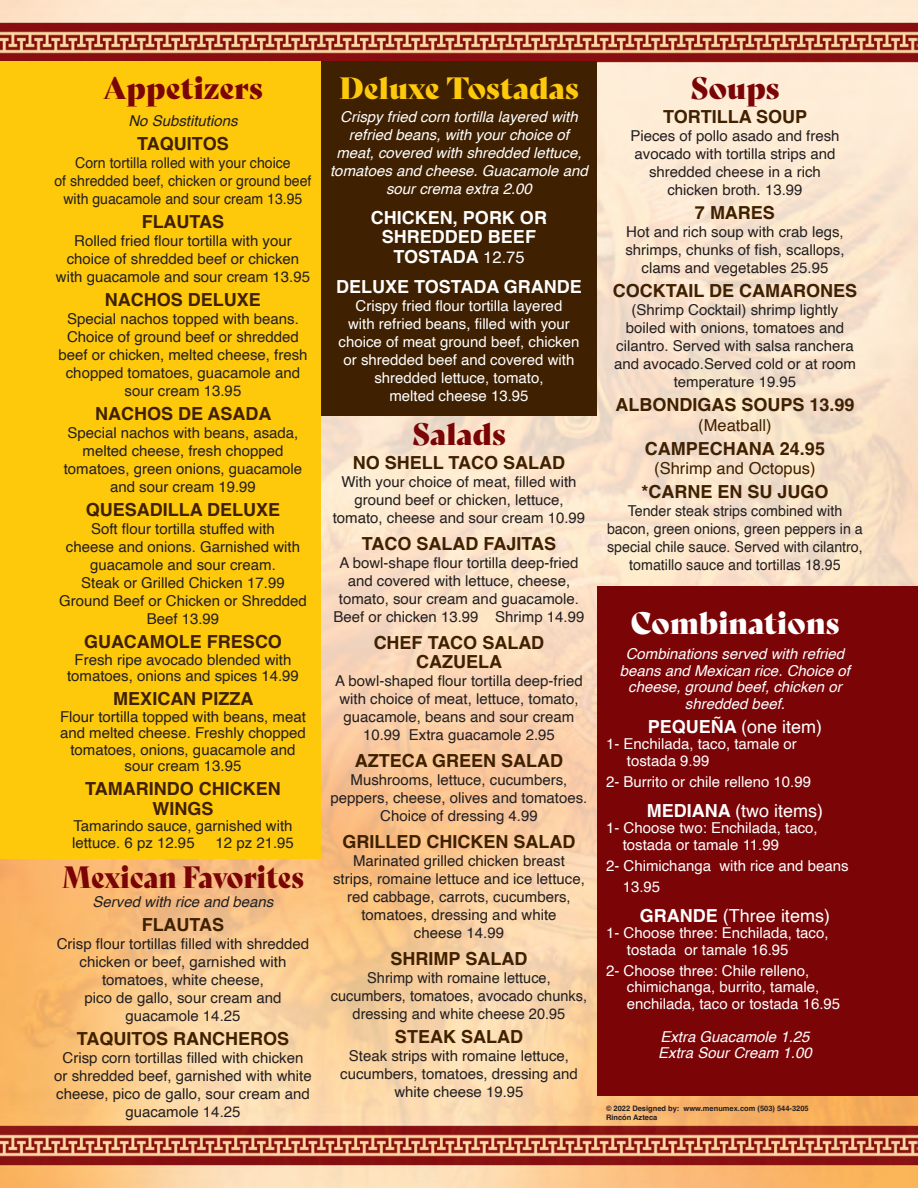
<style>
.page{position:relative;width:918px;height:1188px;background:#fff}
.page>*{position:absolute;margin:0;border:0;box-sizing:border-box;transform-origin:0 0}
.titulos{font:30px "Bely Display";color:#7a0406}
.titulos-2{font:30px "Bely Display";color:#7a0406;scale:.91 1}
.titulos-3{font:30px "Bely Display";color:#fec80b}
.titulos-4{font:30px "Bely Display";color:#fff}
.platos{font:700 18px/19.5px "Helvetica";color:#3f2000;text-align:center}
.platos-2{font:700 18px "Helvetica";color:#fff}
.platos-3{font:18px "Helvetica";color:#fff}
.descripciones{font:700 18px "Helvetica";color:#3f2000}
.platos-4{font:16.5px "Helvetica";color:#3f2000}
.descripciones-2{font:15px/18px "Helvetica";color:#231f20;text-align:center}
.descripciones-3{font:15px/18px "Helvetica";color:#fff;text-align:center}
.explicaciones{font:italic 15px/18px "Helvetica";color:#fff;text-align:center}
.descripciones-4{font:15px/18px "Helvetica";color:#231f20;text-align:center;scale:.95 1}
.descripciones-5{font:15px/18px "Helvetica";color:#231f20;text-align:center;scale:.94 1}
.explicaciones-2{font:italic 15px "Helvetica";color:#231f20}
.platos-5{font:700 7.5px "Helvetica";color:#231f20}
.s1{font-weight:400;font-size:16.5px}
.s2{font-weight:700}
</style>
<div class="page">
<img style="left:0;top:0;width:918px;height:1188px">
<div style="left:0;top:62px;width:321px;height:797px;background:#fec80b"></div>
<div style="left:597px;top:586px;width:321px;height:510px;background:#7a0406"></div>
<div style="left:321px;top:62px;width:276px;height:354px;background:#3f2000"></div>
<p class="titulos" style="left:103px;top:64px;width:161px">Appetizers</p>
<p class="explicaciones-2" style="left:128px;top:109px;width:111px">No Substitutions</p>
<p class="platos" style="left:137px;top:136px;width:93px">TAQUITOS</p>
<p class="descripciones-5" style="left:75px;top:155px;width:231px">Corn tortilla rolled with your choice</p>
<p class="descripciones-5" style="left:54px;top:173px;width:275px">of shredded beef, chicken or ground beef with guacamole and sour cream 13.95</p>
<p class="platos" style="left:142px;top:214px;width:84px">FLAUTAS</p>
<p class="descripciones-2" style="left:56px;top:233px;width:256px">Rolled fried flour tortilla with your choice of shredded beef or chicken with guacamole and sour cream 13.95</p>
<p class="platos" style="left:105px;top:292px;width:158px">NACHOS DELUXE</p>
<p class="descripciones-2" style="left:58px;top:311px;width:251px">Special nachos topped with beans.<br>Choice of ground beef or shredded beef or chicken, melted cheese, fresh chopped tomatoes, guacamole and sour cream 13.95</p>
<p class="descripciones" style="left:95px;top:403px;width:178px">NACHOS DE ASADA</p>
<p class="descripciones-2" style="left:64px;top:425px;width:240px">Special nachos with beans, asada, melted cheese, fresh chopped tomatoes, green onions, guacamole and sour cream 19.99</p>
<p class="descripciones" style="left:86px;top:499px;width:196px">QUESADILLA DELUXE</p>
<p class="descripciones-2" style="left:66px;top:521px;width:236px">Soft flour tortilla stuffed with cheese and onions. Garnished with guacamole and sour cream.</p>
<p class="descripciones-2" style="left:81px;top:575px;width:205px">Steak or Grilled Chicken 17.99</p>
<p class="descripciones-2" style="left:59px;top:593px;width:249px">Ground Beef or Chicken or Shredded<br>Beef 13.99</p>
<p class="platos" style="left:84px;top:634px;width:199px">GUACAMOLE FRESCO</p>
<p class="descripciones-2" style="left:67px;top:652px;width:233px;line-height:16.5px">Fresh ripe avocado blended with tomatoes, onions and spices 14.99</p>
<p class="platos" style="left:113px;top:691px;width:142px">MEXICAN PIZZA</p>
<p class="descripciones-2" style="left:60px;top:709px;width:247px;line-height:16.5px">Flour tortilla topped with beans, meat and melted cheese. Freshly chopped tomatoes, onions, guacamole and sour cream 13.95</p>
<p class="platos" style="left:85px;top:781px;width:197px">TAMARINDO CHICKEN<br>WINGS</p>
<p class="descripciones-2" style="left:72px;top:818px;width:222px;line-height:16.5px;text-align:left">Tamarindo sauce, garnished with lettuce. 6 pz 12.95</p>
<p class="descripciones-2" style="left:216px;top:834px;width:80px">12 pz 21.95</p>
<p class="titulos-2" style="left:62px;top:853px;width:267px">Mexican Favorites</p>
<p class="explicaciones-2" style="left:93px;top:890px;width:182px">Served with rice and beans</p>
<p class="platos" style="left:142px;top:917px;width:84px">FLAUTAS</p>
<p class="descripciones-2" style="left:57px;top:935px;width:254px">Crisp flour tortillas filled with shredded chicken or beef, garnished with tomatoes, white cheese,</p>
<p class="descripciones-2" style="left:85px;top:989px;width:198px">pico de gallo, sour cream and guacamole 14.25</p>
<p class="platos" style="left:77px;top:1031px;width:214px">TAQUITOS RANCHEROS</p>
<p class="descripciones-2" style="left:54px;top:1049px;width:259px">Crisp corn tortillas filled with chicken or shredded beef, garnished with white cheese, pico de gallo, sour cream and guacamole 14.25</p>
<p class="titulos-3" style="left:339px;top:64px;width:241px">Deluxe Tostadas</p>
<p class="explicaciones" style="left:340px;top:108px;width:239px">Crispy fried corn tortilla layered with</p>
<p class="explicaciones" style="left:330px;top:126px;width:259px">refried beans, with your choice of meat, covered with shredded lettuce, tomatoes and cheese. Guacamole and sour crema extra 2.00</p>
<p class="platos-2" style="left:371px;top:207px;width:178px">CHICKEN, PORK OR</p>
<p class="platos-2" style="left:382px;top:226px;width:156px">SHREDDED BEEF</p>
<p class="platos-2" style="left:393px;top:246px;width:133px">TOSTADA <span class="s1">12.75</span></p>
<p class="platos-2" style="left:336px;top:276px;width:247px">DELUXE TOSTADA GRANDE</p>
<p class="descripciones-3" style="left:339px;top:297px;width:242px">Crispy fried flour tortilla layered<br>with refried beans, filled with your choice of meat ground beef, chicken or shredded beef and covered with shredded lettuce, tomato,</p>
<p class="descripciones-3" style="left:389px;top:387px;width:141px">melted cheese 13.95</p>
<p class="titulos" style="left:412px;top:410px;width:95px">Salads</p>
<p class="platos" style="left:353px;top:455px;width:214px">NO SHELL TACO SALAD</p>
<p class="descripciones-2" style="left:333px;top:473px;width:254px">With your choice of meat, filled with ground beef or chicken, lettuce, tomato, cheese and sour cream 10.99</p>
<p class="platos" style="left:362px;top:536px;width:196px">TACO SALAD FAJITAS</p>
<p class="descripciones-2" style="left:334px;top:554px;width:252px">A bowl-shape flour tortilla deep-fried and covered with lettuce, cheese, tomato, sour cream and guacamole.<br>Beef or chicken 13.99 Shrimp 14.99</p>
<p class="platos" style="left:374px;top:635px;width:172px">CHEF TACO SALAD<br>CAZUELA</p>
<p class="descripciones-2" style="left:335px;top:673px;width:249px">A bowl-shaped flour tortilla deep-fried with choice of meat, lettuce, tomato, guacamole, beans and sour cream 10.99 Extra guacamole 2.95</p>
<p class="platos" style="left:355px;top:753px;width:210px">AZTECA GREEN SALAD</p>
<p class="descripciones-2" style="left:331px;top:772px;width:258px">Mushrooms, lettuce, cucumbers, peppers, cheese, olives and tomatoes.<br>Choice of dressing 4.99</p>
<p class="platos" style="left:343px;top:834px;width:234px">GRILLED CHICKEN SALAD</p>
<p class="descripciones-2" style="left:333px;top:853px;width:253px">Marinated grilled chicken breast strips, romaine lettuce and ice lettuce, red cabbage, carrots, cucumbers, tomatoes, dressing and white</p>
<p class="descripciones-2" style="left:414px;top:925px;width:92px">cheese 14.99</p>
<p class="platos" style="left:391px;top:951px;width:138px">SHRIMP SALAD</p>
<p class="descripciones-2" style="left:331px;top:970px;width:258px">Shrimp with romaine lettuce, cucumbers, tomatoes, avocado chunks, dressing and white cheese 20.95</p>
<p class="platos" style="left:395px;top:1029px;width:129px">STEAK SALAD</p>
<p class="descripciones-2" style="left:340px;top:1048px;width:239px">Steak strips with romaine lettuce, cucumbers, tomatoes, dressing and white cheese 19.95</p>
<p class="titulos" style="left:691px;top:64px;width:90px">Soups</p>
<p class="platos" style="left:663px;top:109px;width:146px">TORTILLA SOUP</p>
<p class="descripciones-2" style="left:630px;top:128px;width:211px">Pieces of pollo asado and fresh avocado with tortilla strips and shredded cheese in a rich</p>
<p class="descripciones-2" style="left:667px;top:182px;width:137px">chicken broth. 13.99</p>
<p class="platos" style="left:695px;top:205px;width:82px">7 MARES</p>
<p class="descripciones-2" style="left:625px;top:224px;width:221px">Hot and rich soup with crab legs, shrimps, chunks of fish, scallops, clams and vegetables 25.95</p>
<p class="platos" style="left:613px;top:283px;width:246px">COCKTAIL DE CAMARONES</p>
<p class="descripciones-2" style="left:614px;top:302px;width:243px">(Shrimp Cocktail) shrimp lightly boiled with onions, tomatoes and cilantro. Served with salsa ranchera and avocado.Served cold or at room temperature 19.95</p>
<p class="platos" style="left:615px;top:397px;width:241px">ALBONDIGAS SOUPS 13.99</p>
<p class="platos-4" style="left:698px;top:412px;width:75px">(Meatball)</p>
<p class="platos" style="left:645px;top:441px;width:182px">CAMPECHANA 24.95</p>
<p class="platos-4" style="left:654px;top:456px;width:163px">(Shrimp and Octopus)</p>
<p class="platos" style="left:641px;top:484px;width:189px">*CARNE EN SU JUGO</p>
<p class="descripciones-4" style="left:607px;top:503px;width:271px">Tender steak strips combined with bacon, green onions, green peppers in a special chile sauce. Served with cilantro, tomatillo sauce and tortillas 18.95</p>
<p class="titulos-4" style="left:631px;top:599px;width:210px">Combinations</p>
<p class="explicaciones" style="left:626px;top:645px;width:220px">Combinations served with refried</p>
<p class="explicaciones" style="left:620px;top:663px;width:232px;line-height:16.5px">beans and Mexican rice. Choice of cheese, ground beef, chicken or shredded beef.</p>
<p class="platos-3" style="left:648px;top:713px;width:176px"><span class="s2">PEQUEÑA</span> (one item)</p>
<p class="descripciones-3" style="left:606px;top:736px;width:192px">1- Enchilada, taco, tamale or</p>
<p class="descripciones-3" style="left:627px;top:752px;width:84px">tostada 9.99</p>
<p class="descripciones-3" style="left:606px;top:773px;width:207px">2- Burrito or chile relleno 10.99</p>
<p class="platos-3" style="left:647px;top:797px;width:178px"><span class="s2">MEDIANA</span> (two items)</p>
<p class="descripciones-3" style="left:606px;top:820px;width:213px">1- Choose two: Enchilada, taco,</p>
<p class="descripciones-3" style="left:623px;top:836px;width:158px">tostada or tamale 11.99</p>
<p class="descripciones-3" style="left:606px;top:857px;width:244px">2- Chimichanga with rice and beans</p>
<p class="descripciones-3" style="left:623px;top:878px;width:39px">13.95</p>
<p class="platos-3" style="left:640px;top:902px;width:192px"><span class="s2">GRANDE</span> (Three items)</p>
<p class="descripciones-3" style="left:606px;top:925px;width:224px">1- Choose three: Enchilada, taco,</p>
<p class="descripciones-3" style="left:627px;top:941px;width:163px">tostada or tamale 16.95</p>
<p class="descripciones-3" style="left:606px;top:962px;width:205px">2- Choose three: Chile relleno,</p>
<p class="descripciones-3" style="left:627px;top:979px;width:194px">chimichanga, burrito, tamale,</p>
<p class="descripciones-3" style="left:627px;top:995px;width:215px">enchilada, taco or tostada 16.95</p>
<p class="explicaciones" style="left:660px;top:1028px;width:151px">Extra Guacamole 1.25</p>
<p class="explicaciones" style="left:658px;top:1044px;width:155px">Extra Sour Cream 1.00</p>
<p class="platos-5" style="left:606px;top:1104px;width:204px">© 2022 Designed by: www.menumex.com (503) 544-3205</p>
<p class="platos-5" style="left:606px;top:1113px;width:53px">Rincón Azteca</p>
</div>
